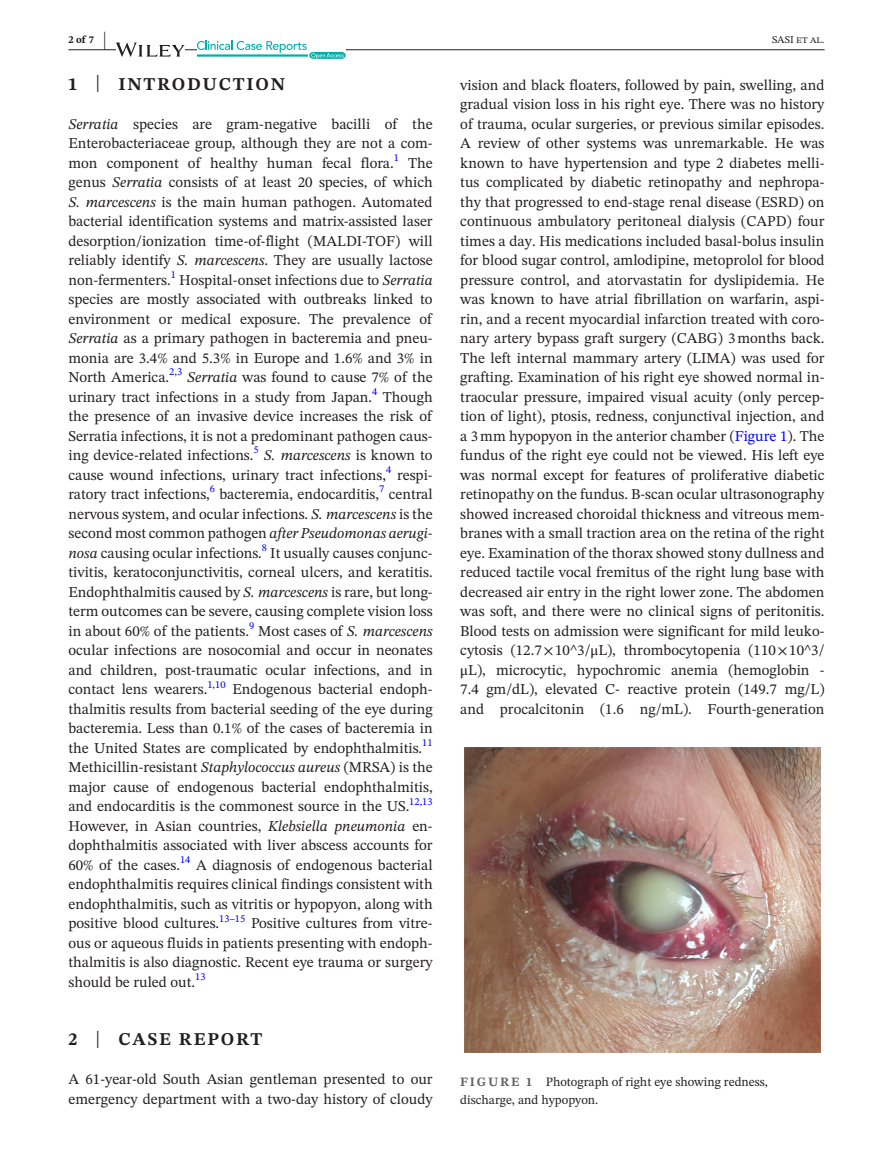
<style>
.page{position:relative;width:893px;height:1174px;background:#fff}
.page>*{position:absolute;margin:0;border:0;box-sizing:border-box;transform-origin:0 0}
.t1{font:700 18px "STIX Two Text";letter-spacing:.1em;color:#231f20}
.t2{font:15px/19.5px "STIX Two Text";color:#231f20;text-align:justify}
.t3{font:12.75px/18px "STIX Two Text";color:#231f20}
.t4{font:10.5px "STIX Two Text";color:#00f}
.t5{font:10.5px "STIX Two Text";color:#231f20}
.t6{font:700 10.5px "STIX Two Text";color:#231f20}
.s1{font-size:21px}
.s2{font-weight:400;font-size:23.7px}
.s3{font-style:italic}
.s4{color:#00f}
.s5{font-family:"STIX"}
.s6{font-weight:700;color:#636366}
</style>
<div class="page">
<hr style="left:68px;top:49px;width:756px;height:1px;background:#231f20">
<svg style="left:116px;top:43px;width:69px;height:14px"></svg>
<svg style="left:197px;top:41px;width:149px;height:18px"></svg>
<img style="left:464px;top:747px;width:357px;height:306px">
<p class="t6" style="left:68px;top:32px;width:39px">2 of 7 <span class="s1">|</span></p>
<p class="t5" style="left:772px;top:32px;width:54px">SASI et al.</p>
<p class="t1" style="left:68px;top:71px;width:218px">1 <span class="s2">|</span> INTRODUCTION</p>
<p class="t2" style="left:68px;top:114px;width:366px"><span class="s3">Serratia</span> species are gram-negative bacilli of the Enterobacteriaceae group, although they are not a com&shy;mon component of healthy human fecal flora.</p>
<p class="t2" style="left:460px;top:75px;width:366px">vision and black floaters, followed by pain, swelling, and gradual vision loss in his right eye. There was no history of trauma, ocular surgeries, or previous similar episodes.<br>A review of other systems was unremarkable. He was known to have hypertension and type 2 diabetes melli&shy;tus complicated by diabetic retinopathy and nephropa&shy;thy that progressed to end-stage renal disease (ESRD) on continuous ambulatory peritoneal dialysis (CAPD) four times a day. His medications included basal-bolus insulin for blood sugar control, amlodipine, metoprolol for blood pressure control, and atorvastatin for dyslipidemia. He was known to have atrial fibrillation on warfarin, aspi&shy;rin, and a recent myocardial infarction treated with coro&shy;nary artery bypass graft surgery (CABG) 3months back.<br>The left internal mammary artery (LIMA) was used for grafting. Examination of his right eye showed normal in&shy;traocular pressure, impaired visual acuity (only percep&shy;tion of light), ptosis, redness, conjunctival injection, and a 3mm hypopyon in the anterior chamber (<span class="s4">Figure 1</span>). The fundus of the right eye could not be viewed. His left eye was normal except for features of proliferative diabetic retinopathy on the fundus. B-scan ocular ultrasonography showed increased choroidal thickness and vitreous mem&shy;branes with a small traction area on the retina of the right eye. Examination of the thorax showed stony dullness and reduced tactile vocal fremitus of the right lung base with decreased air entry in the right lower zone. The abdomen was soft, and there were no clinical signs of peritonitis.<br>Blood tests on admission were significant for mild leuko&shy;cytosis (12.7<span class="s5">×</span>10^3/<span class="s5">μ</span>L), thrombocytopenia (110<span class="s5">×</span>10^3/ <span class="s5">μ</span>L), microcytic, hypochromic anemia (hemoglobin - 7.4 gm/dL), elevated C- reactive protein (149.7 mg/L) and procalcitonin (1.6 ng/mL). Fourth-generation</p>
<p class="t4" style="left:394px;top:150px;width:7px">1</p>
<p class="t2" style="left:68px;top:153px;width:366px;text-indent:340px">The genus <span class="s3">Serratia</span> consists of at least 20 species, of which <span class="s3">S. marcescens</span> is the main human pathogen. Automated bacterial identification systems and matrix-assisted laser desorption/ionization time-of-flight (MALDI-TOF) will reliably identify <span class="s3">S. marcescens</span>. They are usually lactose non-fermenters.</p>
<p class="t4" style="left:171px;top:267px;width:7px">1</p>
<p class="t2" style="left:68px;top:270px;width:366px;text-indent:111px">Hospital-onset infections due to <span class="s3">Serratia </span>species are mostly associated with outbreaks linked to environment or medical exposure. The prevalence of <span class="s3">Serratia</span> as a primary pathogen in bacteremia and pneu&shy;monia are 3.4% and 5.3% in Europe and 1.6% and 3% in North America.</p>
<p class="t4" style="left:169px;top:364px;width:14px">2,3</p>
<p class="t2" style="left:68px;top:367px;width:366px;text-indent:119px"><span class="s3">Serratia</span> was found to cause 7% of the urinary tract infections in a study from Japan.</p>
<p class="t4" style="left:372px;top:384px;width:7px">4</p>
<p class="t2" style="left:68px;top:387px;width:366px;text-indent:314px">Though the presence of an invasive device increases the risk of Serratia infections, it is not a predominant pathogen caus&shy;ing device-related infections.</p>
<p class="t4" style="left:254px;top:442px;width:7px">5</p>
<p class="t2" style="left:68px;top:445px;width:366px;text-indent:195px"><span class="s3">S. marcescens</span> is known to cause wound infections, urinary tract infections,</p>
<p class="t4" style="left:386px;top:462px;width:7px">4</p>
<p class="t2" style="left:397px;top:465px;width:37px">respi-</p>
<p class="t2" style="left:68px;top:484px;width:143px">ratory tract infections,</p>
<p class="t4" style="left:210px;top:481px;width:7px">6</p>
<p class="t2" style="left:219px;top:484px;width:161px">bacteremia, endocarditis,</p>
<p class="t4" style="left:379px;top:481px;width:7px">7</p>
<p class="t2" style="left:68px;top:484px;width:366px;text-indent:320px">central nervous system, and ocular infections. <span class="s3">S. marcescens</span> is the second most common pathogen <span class="s3">after Pseudomonas aerugi&shy;nosa</span> causing ocular infections.</p>
<p class="t4" style="left:262px;top:540px;width:7px">8</p>
<p class="t2" style="left:68px;top:543px;width:366px;text-indent:202px">It usually causes conjunc&shy;tivitis, keratoconjunctivitis, corneal ulcers, and keratitis.<br>Endophthalmitis caused by <span class="s3">S. marcescens</span> is rare, but long&shy;term outcomes can be severe, causing complete vision loss in about 60% of the patients.</p>
<p class="t4" style="left:249px;top:618px;width:7px">9</p>
<p class="t2" style="left:68px;top:621px;width:366px;text-indent:190px">Most cases of <span class="s3">S. marcescens </span>ocular infections are nosocomial and occur in neonates and children, post-traumatic ocular infections, and in contact lens wearers.</p>
<p class="t4" style="left:207px;top:676px;width:20px">1,10</p>
<p class="t2" style="left:68px;top:679px;width:366px;text-indent:164px">Endogenous bacterial endoph&shy;thalmitis results from bacterial seeding of the eye during bacteremia. Less than 0.1% of the cases of bacteremia in the United States are complicated by endophthalmitis.</p>
<p class="t4" style="left:422px;top:735px;width:12px">11</p>
<p class="t2" style="left:68px;top:757px;width:366px">Methicillin-resistant <span class="s3">Staphylococcus aureus</span> (MRSA) is the major cause of endogenous bacterial endophthalmitis, and endocarditis is the commonest source in the US.</p>
<p class="t4" style="left:409px;top:793px;width:25px">12,13</p>
<p class="t2" style="left:68px;top:816px;width:366px">However, in Asian countries, <span class="s3">Klebsiella pneumonia</span> en&shy;dophthalmitis associated with liver abscess accounts for 60% of the cases.</p>
<p class="t4" style="left:180px;top:852px;width:12px">14</p>
<p class="t2" style="left:68px;top:855px;width:366px;text-indent:128px">A diagnosis of endogenous bacterial endophthalmitis requires clinical findings consistent with endophthalmitis, such as vitritis or hypopyon, along with positive blood cultures.</p>
<p class="t4" style="left:219px;top:910px;width:28px">13–15</p>
<p class="t2" style="left:68px;top:913px;width:366px;text-indent:183px">Positive cultures from vitre&shy;ous or aqueous fluids in patients presenting with endoph&shy;thalmitis is also diagnostic. Recent eye trauma or surgery should be ruled out.</p>
<p class="t4" style="left:195px;top:969px;width:12px">13</p>
<p class="t1" style="left:68px;top:1026px;width:195px">2 <span class="s2">|</span> CASE REPORT</p>
<p class="t2" style="left:68px;top:1069px;width:366px">A 61-year-old South Asian gentleman presented to our emergency department with a two-day history of cloudy</p>
<p class="t3" style="left:460px;top:1072px;width:309px"><span class="s6">FIGURE 1</span> Photograph of right eye showing redness, discharge, and hypopyon.</p>
</div>
